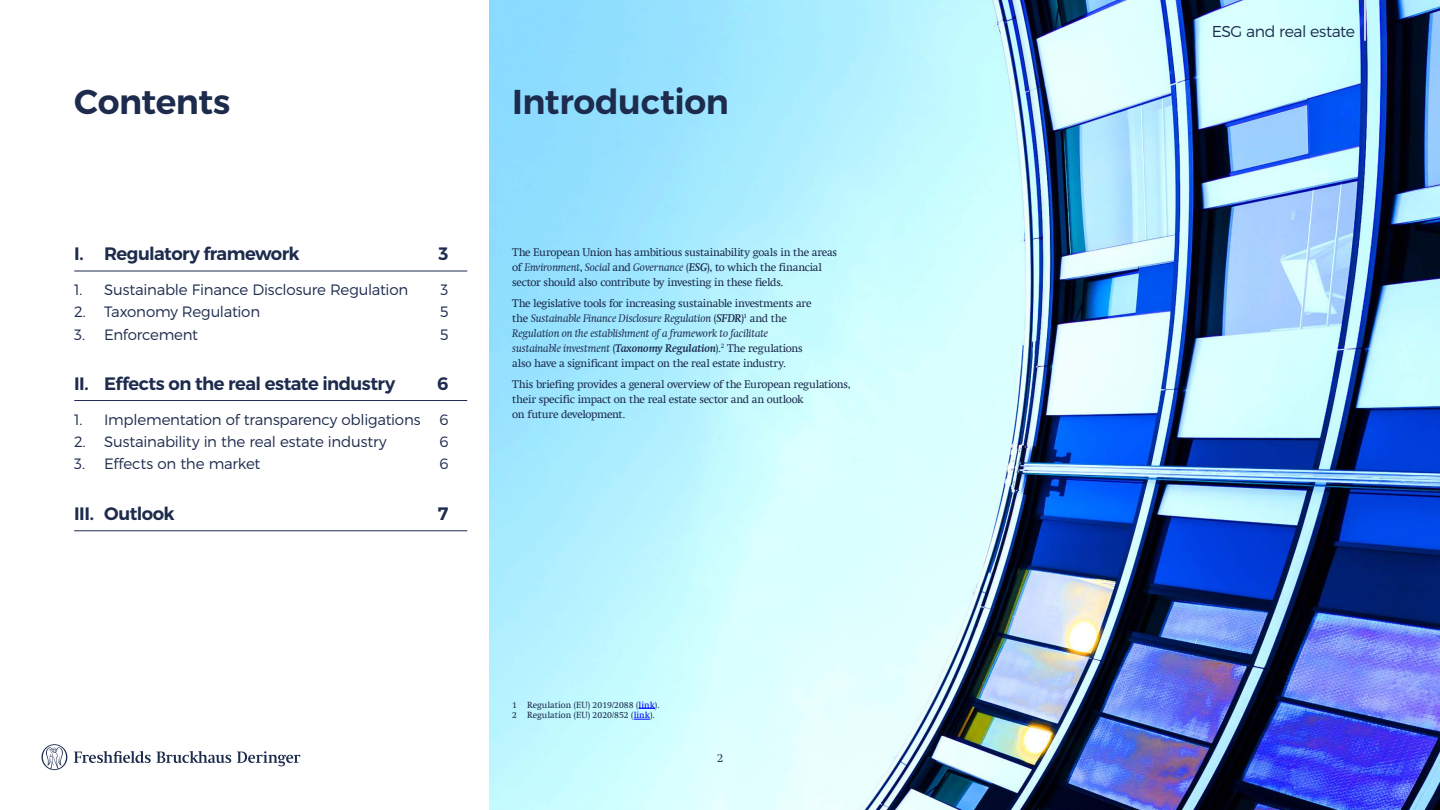
<style>
.page{position:relative;width:1440px;height:810px;background:#fff}
.page>*{position:absolute;margin:0;border:0;box-sizing:border-box;transform-origin:0 0}
.t1{font:600 34.5px "Montserrat";letter-spacing:-.01em;color:#1d2b4d}
.t2{font:600 18px "Montserrat";letter-spacing:-.03em;color:#1d2b4d}
.t3{font:300 15.75px "Montserrat";letter-spacing:-.03em;color:#1d2b4d}
.t4{font:300 15px "Montserrat";letter-spacing:-.015em;color:#1d2b4d}
.t5{font:300 12px "Swift Com";color:#1d2b4d}
.t6{font:11.25px/15px "Swift Com";letter-spacing:-.03em;color:#1d2b4d}
.t7{font:9px/10.8px "Swift Com";color:#1d2b4d}
.s1{font-style:italic}
.s2{font-weight:700;font-style:italic}
.s3{color:#00f}
</style>
<div class="page">
<img style="left:490px;top:0;width:950px;height:810px">
<svg style="left:237px;top:751px;width:63px;height:15px"></svg>
<svg style="left:74px;top:751px;width:157px;height:12px"></svg>
<svg style="left:42px;top:744px;width:25px;height:26px"></svg>
<hr style="left:1364px;top:0;width:2px;height:41px;background:#fff">
<svg style="left:639px;top:708px;width:16px;height:1px"></svg>
<svg style="left:634px;top:719px;width:16px;height:1px"></svg>
<hr style="left:74px;top:271px;width:393px;height:1px;background:#1d2b4d">
<hr style="left:74px;top:400px;width:393px;height:1px;background:#1d2b4d">
<hr style="left:74px;top:531px;width:393px;height:1px;background:#1d2b4d">
<h1 class="t1" style="left:74px;top:81px;width:158px">Contents</h1>
<h2 class="t2" style="left:74px;top:243px;width:227px">I. Regulatory framework</h2>
<h2 class="t2" style="left:439px;top:243px;width:11px">3</h2>
<h3 class="t4" style="left:74px;top:281px;width:336px">1. Sustainable Finance Disclosure Regulation</h3>
<h3 class="t4" style="left:441px;top:281px;width:9px">3</h3>
<h3 class="t4" style="left:74px;top:303px;width:187px">2. Taxonomy Regulation</h3>
<h3 class="t4" style="left:440px;top:303px;width:10px">5</h3>
<h3 class="t4" style="left:74px;top:325px;width:125px">3. Enforcement</h3>
<h3 class="t4" style="left:440px;top:325px;width:10px">5</h3>
<h2 class="t2" style="left:74px;top:372px;width:322px">II. Effects on the real estate industry</h2>
<h2 class="t2" style="left:437px;top:372px;width:13px">6</h2>
<h3 class="t4" style="left:74px;top:410px;width:348px">1. Implementation of transparency obligations</h3>
<h3 class="t4" style="left:439px;top:410px;width:11px">6</h3>
<h3 class="t4" style="left:74px;top:432px;width:314px">2. Sustainability in the real estate industry</h3>
<h3 class="t4" style="left:439px;top:432px;width:11px">6</h3>
<h3 class="t4" style="left:74px;top:455px;width:188px">3. Effects on the market</h3>
<h3 class="t4" style="left:439px;top:455px;width:11px">6</h3>
<h2 class="t2" style="left:74px;top:502px;width:102px">III. Outlook</h2>
<h2 class="t2" style="left:438px;top:502px;width:12px">7</h2>
<h1 class="t1" style="left:512px;top:81px;width:218px">Introduction</h1>
<p class="t6" style="left:512px;top:244px;width:326px">The European Union has ambitious sustainability goals in the areas of <span class="s1">Environment</span>, <span class="s1">Social</span> and <span class="s1">Governance</span> (<span class="s2">ESG</span>), to which the financial sector should also contribute by investing in these fields.</p>
<p class="t6" style="left:512px;top:295px;width:301px">The legislative tools for increasing sustainable investments are the <span class="s1">Sustainable Finance Disclosure Regulation</span> (<span class="s2">SFDR</span>)<sup>1</sup> and the <span class="s1">Regulation on the establishment of a framework to facilitate sustainable investment</span> (<span class="s2">Taxonomy Regulation</span>).<sup>2</sup> The regulations also have a significant impact on the real estate industry.</p>
<p class="t6" style="left:512px;top:376px;width:340px">This briefing provides a general overview of the European regulations, their specific impact on the real estate sector and an outlook<br>on future development.</p>
<p class="t7" style="left:512px;top:699px;width:149px">1 Regulation (EU) 2019/2088 (<span class="s3">link</span>).<br>2 Regulation (EU) 2020/852 (<span class="s3">link</span>).</p>
<p class="t5" style="left:717px;top:751px;width:8px">2</p>
<h3 class="t3" style="left:1212px;top:22px;width:145px">ESG and real estate</h3>
</div>
